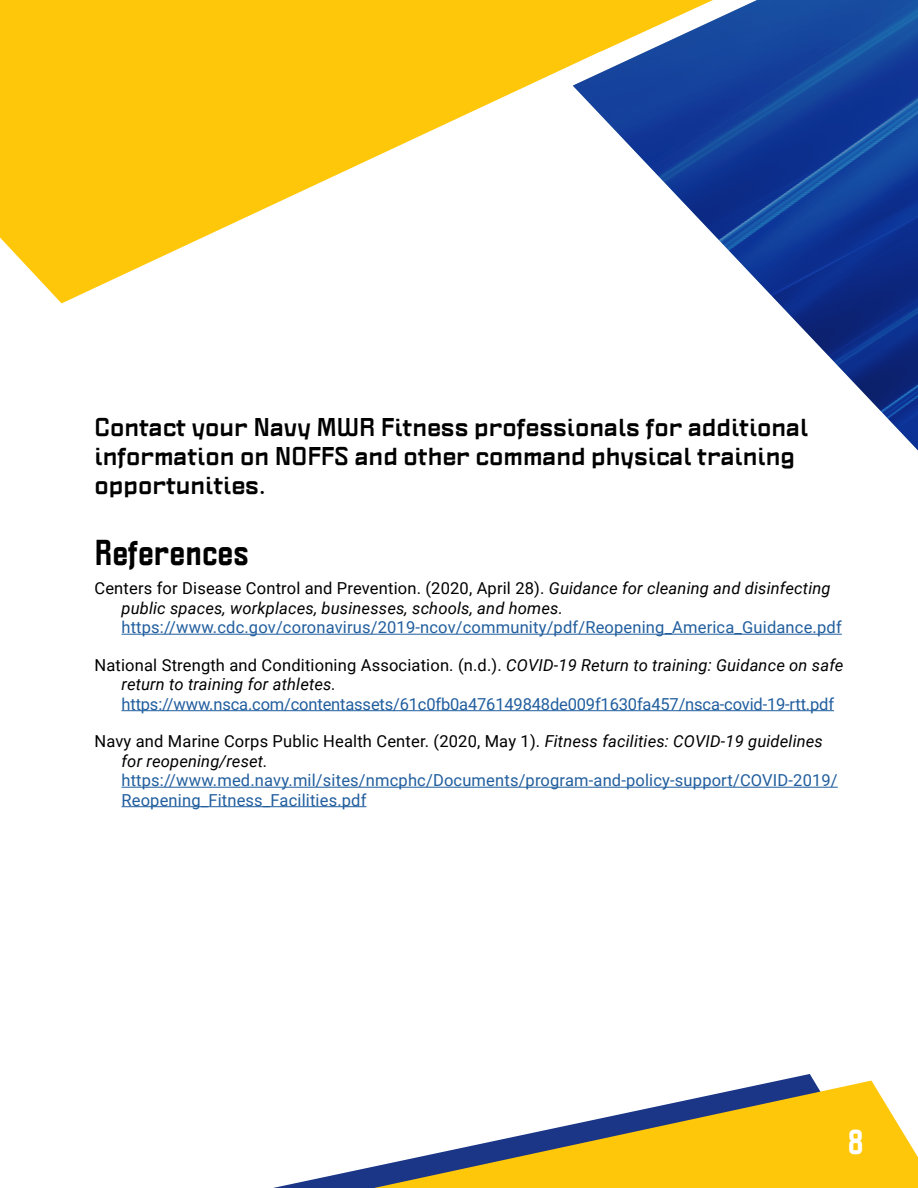
<style>
.page{position:relative;width:918px;height:1188px;background:#fff}
.page>*{position:absolute;margin:0;border:0;box-sizing:border-box;transform-origin:0 0}
.t1{font:800 31.5px "Politica";letter-spacing:.01em;color:#000}
.t2{font:800 31.5px "Politica";color:#fff}
.t3{font:22.5px/28.5px "Politica Extra Bold Xp";color:#000}
.t4{font:italic 16.5px/19.5px "Roboto";letter-spacing:.01em;color:#000}
.t5{font:16.5px/19.5px "Roboto";letter-spacing:.01em;color:#215e9e}
.t6{font:16.5px "Roboto";letter-spacing:-.01em;color:#215e9e}
.s1{font-style:normal}
</style>
<div class="page">
<hr style="left:122px;top:634px;width:720px;height:1px;background:#215e9e">
<hr style="left:122px;top:710px;width:712px;height:1px;background:#215e9e">
<hr style="left:122px;top:787px;width:716px;height:1px;background:#215e9e">
<hr style="left:122px;top:806px;width:244px;height:1px;background:#215e9e">
<img style="left:713px;top:0;width:205px;height:450px">
<svg style="left:0;top:0;width:713px;height:303px;fill:#ffc709"></svg>
<svg style="left:273px;top:1074px;width:599px;height:114px"></svg>
<svg style="left:374px;top:1081px;width:544px;height:107px;fill:#ffc709"></svg>
<h2 class="t3" style="left:94px;top:413px;width:715px">Contact your Navy MWR Fitness professionals for additional information on NOFFS and other command physical training opportunities.</h2>
<h1 class="t1" style="left:94px;top:530px;width:156px">References</h1>
<p class="t4" style="left:121px;top:578px;width:711px;text-indent:-27px"><span class="s1">Centers for Disease Control and Prevention. (2020, April 28).</span> Guidance for cleaning and disinfecting public spaces, workplaces, businesses, schools, and homes.</p>
<p class="t5" style="left:121px;top:617px;width:722px">https://www.cdc.gov/coronavirus/2019-ncov/community/pdf/Reopening_America_Guidance.pdf</p>
<p class="t4" style="left:121px;top:654px;width:724px;text-indent:-27px"><span class="s1">National Strength and Conditioning Association. (n.d.).</span> COVID-19 Return to training: Guidance on safe return to training for athletes.</p>
<p class="t6" style="left:122px;top:692px;width:714px">https://www.nsca.com/contentassets/61c0fb0a476149848de009f1630fa457/nsca-covid-19-rtt.pdf</p>
<p class="t4" style="left:122px;top:731px;width:703px;text-indent:-27px"><span class="s1">Navy and Marine Corps Public Health Center. (2020, May 1).</span> Fitness facilities: COVID-19 guidelines for reopening/reset.</p>
<p class="t5" style="left:122px;top:770px;width:718px">https://www.med.navy.mil/sites/nmcphc/Documents/program-and-policy-support/COVID-2019/<br>Reopening_Fitness_Facilities.pdf</p>
<h1 class="t2" style="left:847px;top:1118px;width:18px">8</h1>
</div>
